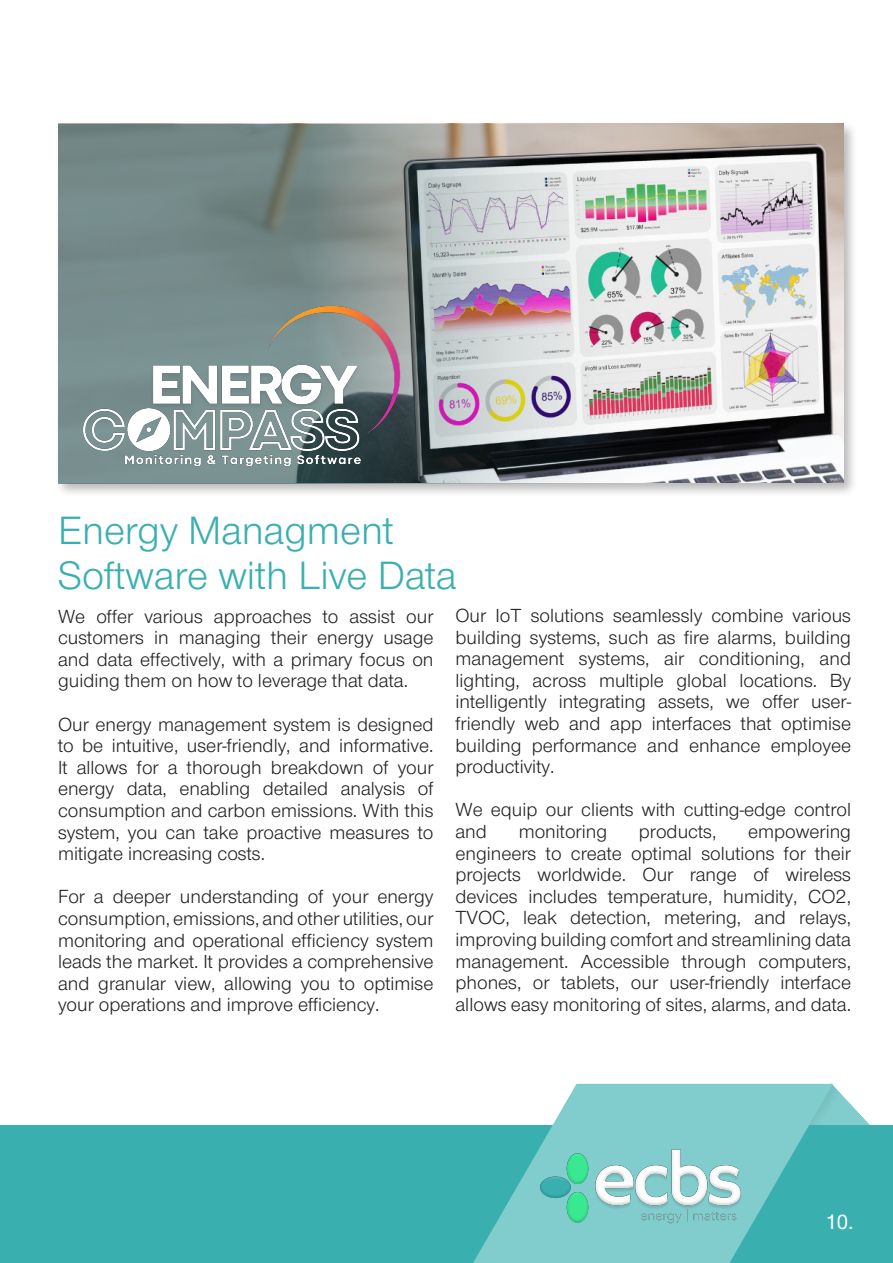
<style>
.page{position:relative;width:893px;height:1263px;background:#fff}
.page>*{position:absolute;margin:0;border:0;box-sizing:border-box;transform-origin:0 0}
.t1{font:300 37.5px "Nimbus Sans DV";color:#3aafaf}
.t2{font:19.5px "Nimbus Sans DV";color:#fff}
.t3{font:300 18px/21.6px "Nimbus Sans DV";color:#231f20;text-align:justify}
</style>
<div class="page">
<div style="left:795px;top:1081px;width:84px;height:52px;background:#231f20;opacity:.09"></div>
<div style="left:0;top:1125px;width:893px;height:137px;background:#3aafaf"></div>
<svg style="left:473px;top:1084px;width:360px;height:179px;fill:#81cccc"></svg>
<img style="left:518px;top:1125px;width:246px;height:117px">
<div style="left:538px;top:1145px;width:205px;height:79px;background:#81cccc"></div>
<div style="left:537px;top:1147px;width:207px;height:79px;background:#231f20;opacity:.75"></div>
<div style="left:55px;top:120px;width:803px;height:378px;background:#231f20;opacity:.32"></div>
<img style="left:58px;top:123px;width:785px;height:360px">
<img style="left:58px;top:124px;width:606px;height:360px">
<img style="left:55px;top:291px;width:346px;height:202px">
<p class="t1" style="left:58px;top:503px;width:337px">Energy Managment</p>
<p class="t1" style="left:58px;top:548px;width:400px">Software with Live Data</p>
<p class="t3" style="left:58px;top:606px;width:377px">We offer various approaches to assist our customers in managing their energy usage and data effectively, with a primary focus on guiding them on how to leverage that data.</p>
<p class="t3" style="left:58px;top:714px;width:377px">Our energy management system is designed to be intuitive, user-friendly, and informative.<br>It allows for a thorough breakdown of your energy data, enabling detailed analysis of consumption and carbon emissions. With this system, you can take proactive measures to mitigate increasing costs.</p>
<p class="t3" style="left:58px;top:887px;width:377px">For a deeper understanding of your energy consumption, emissions, and other utilities, our monitoring and operational efficiency system leads the market. It provides a comprehensive and granular view, allowing you to optimise your operations and improve efficiency.</p>
<p class="t3" style="left:455px;top:606px;width:397px">Our IoT solutions seamlessly combine various building systems, such as fire alarms, building management systems, air conditioning, and lighting, across multiple global locations. By intelligently integrating assets, we offer user&shy;friendly web and app interfaces that optimise building performance and enhance employee productivity.</p>
<p class="t3" style="left:455px;top:800px;width:397px">We equip our clients with cutting-edge control and</p>
<p class="t3" style="left:455px;top:822px;width:397px;text-indent:293px">empowering engineers to create optimal solutions for their projects worldwide. Our range of wireless devices includes temperature, humidity, CO2, TVOC, leak detection, metering, and relays, improving building comfort and streamlining data management. Accessible through computers, phones, or tablets, our user-friendly interface allows easy monitoring of sites, alarms, and data.</p>
<p class="t3" style="left:519px;top:822px;width:90px">monitoring</p>
<p class="t3" style="left:639px;top:822px;width:79px">products,</p>
<p class="t2" style="left:825px;top:1207px;width:30px">10.</p>
</div>
